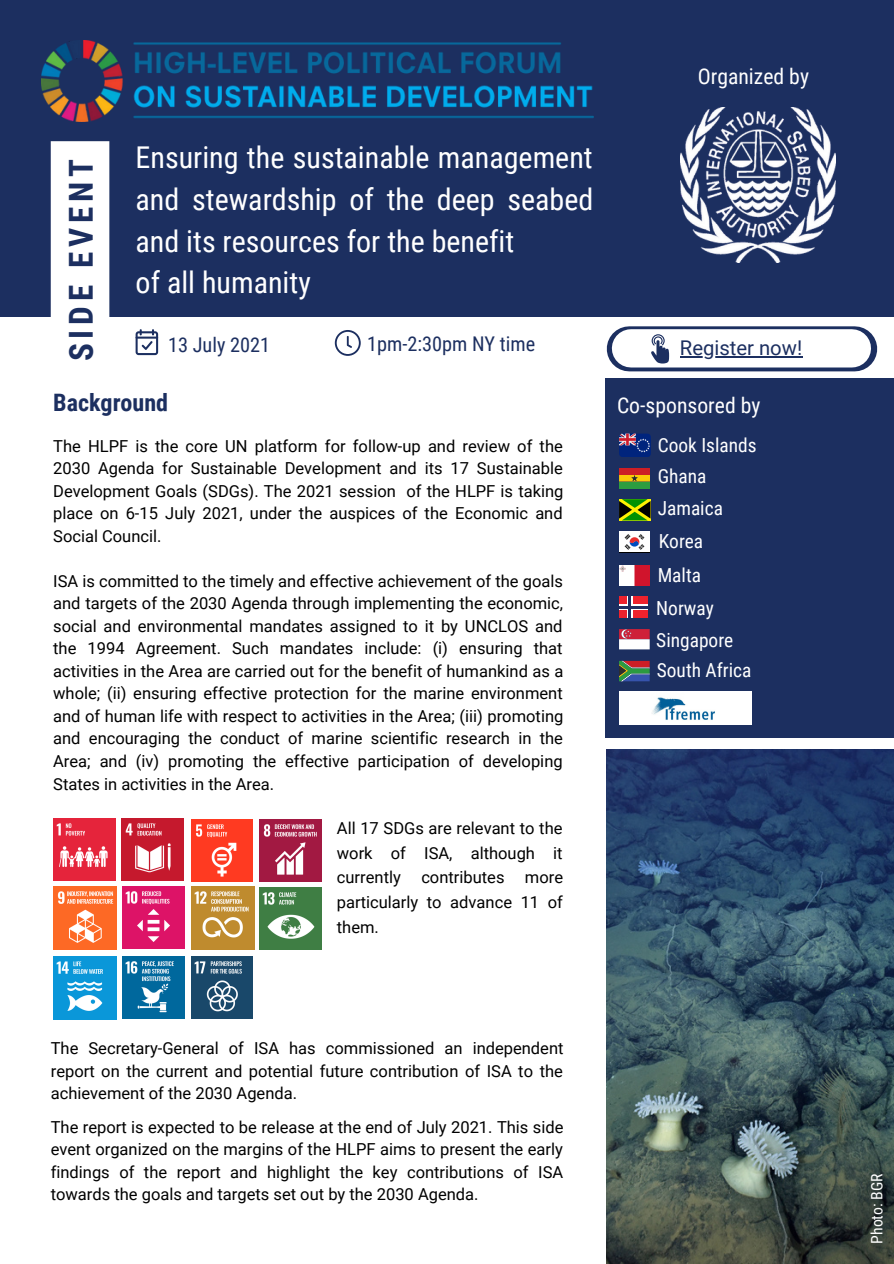
<style>
.page{position:relative;width:894px;height:1264px;background:#fff}
.page>*{position:absolute;margin:0;border:0;box-sizing:border-box;transform-origin:0 0}
.t1{font:700 33px "Roboto Condensed";letter-spacing:.145em;color:#1c2f60}
.t2{font:30px/41.7px "Roboto Condensed";color:#fff;text-align:justify}
.t3{font:700 24px "Roboto Condensed";color:#1c2f60}
.t4{font:21.6px "Roboto Condensed";color:#fff}
.t5{font:20.25px "Roboto Condensed";color:#1c2f60}
.t6{font:20.25px "Roboto";color:#1c2f60}
.t7{font:19.35px "Roboto Condensed";color:#fff}
.t8{font:16.5px/22.5px "Roboto";color:#000;text-align:justify}
.t9{font:15.75px "Roboto Condensed";color:#fff}
</style>
<div class="page">
<div style="left:0;top:0;width:893px;height:316px;background:#1c2f60"></div>
<img style="left:41px;top:40px;width:552px;height:81px">
<div style="left:51px;top:141px;width:58px;height:217px;background:#fff"></div>
<svg style="left:135px;top:329px;width:23px;height:26px"></svg>
<svg style="left:335px;top:330px;width:25px;height:26px"></svg>
<img style="left:680px;top:107px;width:155px;height:156px">
<div style="left:605px;top:378px;width:288px;height:359px;background:#1c2f60"></div>
<div style="left:619px;top:691px;width:132px;height:34px;background:#fff"></div>
<img style="left:652px;top:697px;width:63px;height:23px">
<svg style="left:619px;top:661px;width:30px;height:20px"></svg>
<img style="left:619px;top:565px;width:30px;height:20px">
<div style="left:619px;top:531px;width:30px;height:21px;background:#fff"></div>
<svg style="left:624px;top:534px;width:20px;height:16px"></svg>
<svg style="left:619px;top:499px;width:31px;height:21px"></svg>
<div style="left:619px;top:481px;width:30px;height:7px;background:#2c9d40"></div>
<div style="left:619px;top:468px;width:30px;height:6px;background:#cd1e25"></div>
<svg style="left:619px;top:474px;width:30px;height:7px"></svg>
<svg style="left:619px;top:433px;width:31px;height:24px"></svg>
<svg style="left:619px;top:629px;width:30px;height:20px"></svg>
<img style="left:606px;top:749px;width:287px;height:514px">
<svg style="left:629px;top:326px;width:225px;height:45px;background:#4c5b81"></svg>
<div style="left:631px;top:329px;width:220px;height:38px;background:#fff"></div>
<svg style="left:651px;top:334px;width:18px;height:29px"></svg>
<img style="left:53px;top:818px;width:62px;height:62px">
<img style="left:121px;top:818px;width:62px;height:62px">
<img style="left:191px;top:819px;width:62px;height:62px">
<img style="left:259px;top:819px;width:62px;height:62px">
<img style="left:191px;top:886px;width:63px;height:63px">
<img style="left:260px;top:887px;width:62px;height:62px">
<img style="left:122px;top:956px;width:62px;height:62px">
<img style="left:191px;top:956px;width:62px;height:62px">
<img style="left:53px;top:886px;width:63px;height:63px">
<img style="left:122px;top:886px;width:62px;height:62px">
<img style="left:53px;top:956px;width:63px;height:63px">
<hr style="left:679px;top:356px;width:123px;height:1px;background:#1c2f60">
<div style="left:619px;top:597px;width:28px;height:21px;background:#ee222d"></div>
<svg style="left:627px;top:597px;width:5px;height:21px"></svg>
<svg style="left:619px;top:604px;width:28px;height:6px"></svg>
<hr style="left:628px;top:597px;width:2px;height:21px;background:#222f61">
<hr style="left:619px;top:606px;width:28px;height:2px;background:#222f61">
<p class="t1" style="left:62px;top:361px;width:203px;rotate:-90deg">SIDE EVENT</p>
<p class="t2" style="left:135px;top:137px;width:459px">Ensuring the sustainable management and stewardship of the deep seabed and its resources for the benefit</p>
<p class="t2" style="left:135px;top:262px;width:177px">of all humanity</p>
<p class="t5" style="left:168px;top:333px;width:103px">13 July 2021</p>
<p class="t5" style="left:367px;top:332px;width:169px">1pm-2:30pm NY time</p>
<p class="t4" style="left:697px;top:64px;width:113px">Organized by</p>
<p class="t6" style="left:679px;top:336px;width:124px">Register now!</p>
<p class="t3" style="left:53px;top:388px;width:116px">Background</p>
<p class="t4" style="left:617px;top:393px;width:145px">Co-sponsored by</p>
<p class="t8" style="left:53px;top:434px;width:511px">The HLPF is the core UN platform for follow-up and review of the 2030 Agenda for Sustainable Development and its 17 Sustainable Development Goals (SDGs). The 2021 session of the HLPF is taking place on 6-15 July 2021, under the auspices of the Economic and Social Council.</p>
<p class="t8" style="left:53px;top:570px;width:511px">ISA is committed to the timely and effective achievement of the goals and targets of the 2030 Agenda through implementing the economic, social and environmental mandates assigned to it by UNCLOS and the 1994 Agreement. Such mandates include: (i) ensuring that activities in the Area are carried out for the benefit of humankind as a whole; (ii) ensuring effective protection for the marine environment and of human life with respect to activities in the Area; (iii) promoting and encouraging the conduct of marine scientific research in the Area; and (iv) promoting the effective participation of developing States in activities in the Area.</p>
<p class="t8" style="left:337px;top:815px;width:228px;line-height:24.8px">All 17 SDGs are relevant to the work of ISA, although it currently contributes more particularly to advance 11 of them.</p>
<p class="t8" style="left:51px;top:1037px;width:514px">The Secretary-General of ISA has commissioned an independent report on the current and potential future contribution of ISA to the achievement of the 2030 Agenda.</p>
<p class="t8" style="left:51px;top:1115px;width:514px">The report is expected to be release at the end of July 2021. This side event organized on the margins of the HLPF aims to present the early findings of the report and highlight the key contributions of ISA towards the goals and targets set out by the 2030 Agenda.</p>
<p class="t7" style="left:657px;top:433px;width:100px">Cook Islands</p>
<p class="t7" style="left:657px;top:465px;width:50px">Ghana</p>
<p class="t7" style="left:657px;top:497px;width:67px">Jamaica</p>
<p class="t7" style="left:658px;top:530px;width:46px">Korea</p>
<p class="t7" style="left:657px;top:563px;width:45px">Malta</p>
<p class="t7" style="left:656px;top:596px;width:59px">Norway</p>
<p class="t7" style="left:656px;top:628px;width:78px">Singapore</p>
<p class="t7" style="left:656px;top:658px;width:96px">South Africa</p>
<p class="t9" style="left:867px;top:1243px;width:72px;rotate:-90deg">Photo: BGR</p>
</div>
